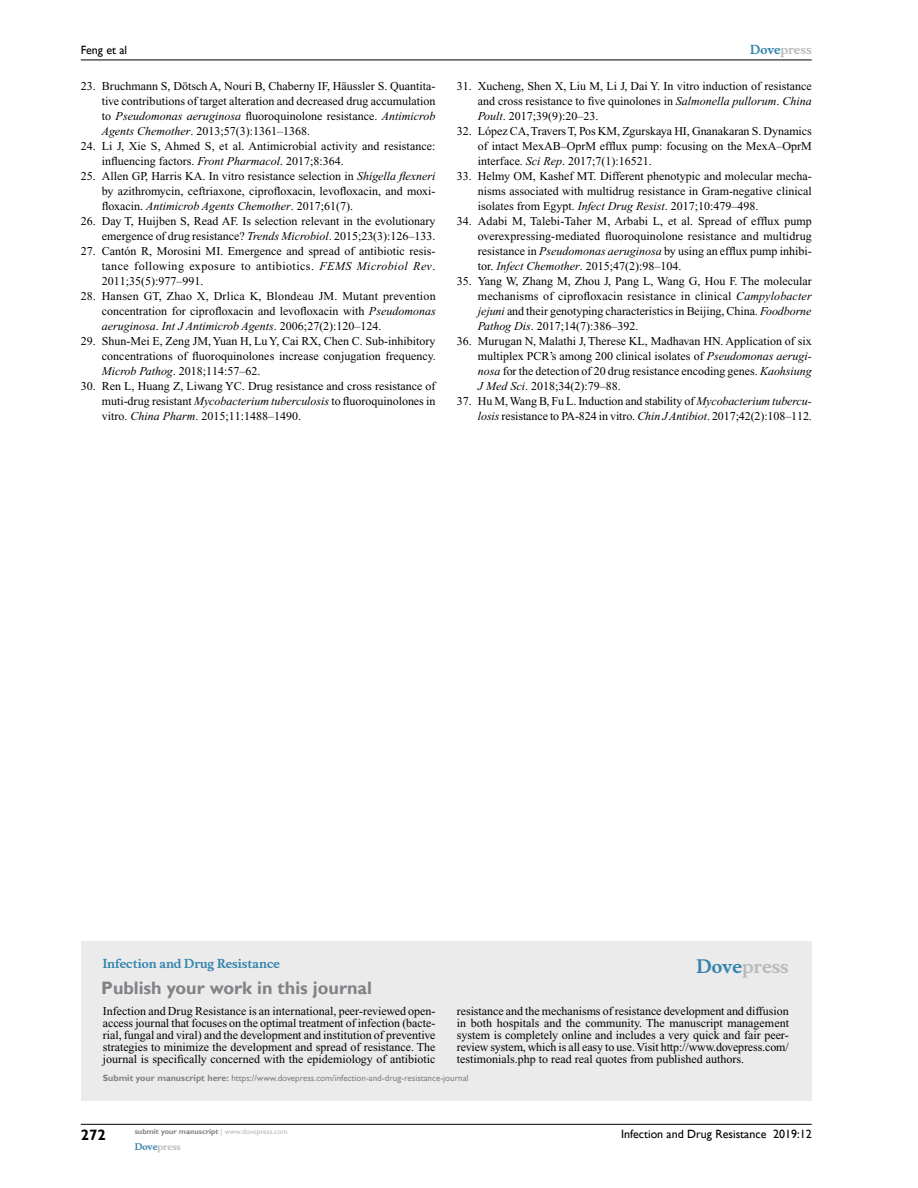
<style>
.page{position:relative;width:918px;height:1188px;background:#fff}
.page>*{position:absolute;margin:0;border:0;box-sizing:border-box;transform-origin:0 0}
.t1{font:700 18px "Gill Sans";color:#808285}
.t2{font:700 18px "Musee";color:#b8babc}
.t3{font:700 15px "Gill Sans";color:#000}
.t4{font:12px/15px "Times New Roman";color:#000;text-align:justify}
.t5{font:12px "Gill Sans";color:#000}
.t6{font:700 12px "Musee";color:#3785ad}
.t7{font:700 12px "Musee";color:#b8babc}
.t8{font:9px "Gill Sans";color:#808285}
.t9{font:700 9px "Musee";color:#b8babc}
.t10{font:700 7.5px "Gill Sans";color:#808285}
.s1{font-style:italic}
.s2{color:#3785ad}
.s3{font-weight:700}
.s4{font-weight:400;color:#b8babc}
</style>
<div class="page">
<div style="left:81px;top:941px;width:731px;height:160px;background:#ebebec"></div>
<hr style="left:81px;top:1124px;width:731px;height:1px;background:#000">
<hr style="left:81px;top:60px;width:731px;height:1px;background:#000">
<p class="t5" style="left:81px;top:43px;width:48px">Feng et al</p>
<p class="t4" style="left:102px;top:79px;width:335px;text-indent:-21px">23. Bruchmann S, Dötsch A, Nouri B, Chaberny IF, Häussler S. Quantita&shy;tive contributions of target alteration and decreased drug accumulation to <span class="s1">Pseudomonas aeruginosa</span> fluoroquinolone resistance. <span class="s1">Antimicrob Agents Chemother</span>. 2013;57(3):1361–1368.</p>
<p class="t4" style="left:102px;top:139px;width:335px;text-indent:-21px">24. Li J, Xie S, Ahmed S, et al. Antimicrobial activity and resistance: influencing factors. <span class="s1">Front Pharmacol</span>. 2017;8:364.</p>
<p class="t4" style="left:102px;top:169px;width:335px;text-indent:-21px">25. Allen GP, Harris KA. In vitro resistance selection in <span class="s1">Shigella flexneri </span>by azithromycin, ceftriaxone, ciprofloxacin, levofloxacin, and moxi&shy;floxacin. <span class="s1">Antimicrob Agents Chemother</span>. 2017;61(7).</p>
<p class="t4" style="left:81px;top:214px;width:356px;text-align:right">26. Day T, Huijben S, Read AF. Is selection relevant in the evolutionary emergence of drug resistance? <span class="s1">Trends Microbiol</span>. 2015;23(3):126–133.</p>
<p class="t4" style="left:102px;top:244px;width:335px;text-indent:-21px">27. Cantón R, Morosini MI. Emergence and spread of antibiotic resis&shy;tance following exposure to antibiotics. <span class="s1">FEMS Microbiol Rev</span>.<br>2011;35(5):977–991.</p>
<p class="t4" style="left:102px;top:289px;width:335px;text-indent:-21px">28. Hansen GT, Zhao X, Drlica K, Blondeau JM. Mutant prevention concentration for ciprofloxacin and levofloxacin with <span class="s1">Pseudomonas aeruginosa</span>. <span class="s1">Int J Antimicrob Agents</span>. 2006;27(2):120–124.</p>
<p class="t4" style="left:102px;top:334px;width:336px;text-indent:-21px">29. Shun-Mei E, Zeng JM, Yuan H, Lu Y, Cai RX, Chen C. Sub-inhibitory concentrations of fluoroquinolones increase conjugation frequency.<br><span class="s1">Microb Pathog</span>. 2018;114:57–62.</p>
<p class="t4" style="left:102px;top:379px;width:335px;text-indent:-21px">30. Ren L, Huang Z, Liwang YC. Drug resistance and cross resistance of muti-drug resistant <span class="s1">Mycobacterium tuberculosis</span> to fluoroquinolones in vitro. <span class="s1">China Pharm</span>. 2015;11:1488–1490.</p>
<p class="t7" style="left:750px;top:43px;width:63px"><span class="s2">Dove</span>press</p>
<p class="t4" style="left:478px;top:79px;width:335px;text-indent:-21px">31. Xucheng, Shen X, Liu M, Li J, Dai Y. In vitro induction of resistance and cross resistance to five quinolones in <span class="s1">Salmonella pullorum</span>. <span class="s1">China Poult</span>. 2017;39(9):20–23.</p>
<p class="t4" style="left:478px;top:124px;width:335px;text-indent:-21px">32. López CA, Travers T, Pos KM, Zgurskaya HI, Gnanakaran S. Dynamics of intact MexAB–OprM efflux pump: focusing on the MexA–OprM interface. <span class="s1">Sci Rep</span>. 2017;7(1):16521.</p>
<p class="t4" style="left:478px;top:169px;width:335px;text-indent:-21px">33. Helmy OM, Kashef MT. Different phenotypic and molecular mecha&shy;nisms associated with multidrug resistance in Gram-negative clinical isolates from Egypt. <span class="s1">Infect Drug Resist</span>. 2017;10:479–498.</p>
<p class="t4" style="left:478px;top:214px;width:336px;text-indent:-21px">34. Adabi M, Talebi-Taher M, Arbabi L, et al. Spread of efflux pump overexpressing-mediated fluoroquinolone resistance and multidrug resistance in <span class="s1">Pseudomonas aeruginosa</span> by using an efflux pump inhibi&shy;tor. <span class="s1">Infect Chemother</span>. 2015;47(2):98–104.</p>
<p class="t4" style="left:478px;top:274px;width:335px;text-indent:-21px">35. Yang W, Zhang M, Zhou J, Pang L, Wang G, Hou F. The molecular mechanisms of ciprofloxacin resistance in clinical <span class="s1">Campylobacter jejuni</span> and their genotyping characteristics in Beijing, China. <span class="s1">Foodborne Pathog Dis</span>. 2017;14(7):386–392.</p>
<p class="t4" style="left:478px;top:334px;width:335px;text-indent:-21px">36. Murugan N, Malathi J, Therese KL, Madhavan HN. Application of six multiplex PCR’s among 200 clinical isolates of <span class="s1">Pseudomonas aerugi&shy;nosa</span> for the detection of 20 drug resistance encoding genes. <span class="s1">Kaohsiung J Med Sci</span>. 2018;34(2):79–88.</p>
<p class="t4" style="left:457px;top:394px;width:357px;text-align:right">37. Hu M, Wang B, Fu L. Induction and stability of <span class="s1">Mycobacterium tubercu&shy;losis</span> resistance to PA-824 in vitro. <span class="s1">Chin J Antibiot</span>. 2017;42(2):108–112.</p>
<p class="t6" style="left:103px;top:956px;width:179px">Infection and Drug Resistance</p>
<h1 class="t1" style="left:101px;top:977px;width:272px">Publish your work in this journal</h1>
<h1 class="t2" style="left:697px;top:955px;width:94px"><span class="s2">Dove</span>press</h1>
<p class="t4" style="left:103px;top:1005px;width:334px;line-height:12px">Infection and Drug Resistance is an international, peer-reviewed open&shy;access journal that focuses on the optimal treatment of infection (bacte&shy;rial, fungal and viral) and the development and institution of preventive strategies to minimize the development and spread of resistance. The journal is specifically concerned with the epidemiology of antibiotic</p>
<p class="t4" style="left:457px;top:1005px;width:334px;line-height:12px">resistance and the mechanisms of resistance development and diffusion in both hospitals and the community. The manuscript management system is completely online and includes a very quick and fair peer&shy;review system, which is all easy to use. Visit http://www.dovepress.com/ testimonials.php to read real quotes from published authors.</p>
<p class="t8" style="left:103px;top:1072px;width:367px"><span class="s3">Submit your manuscript here:</span> https://www.dovepress.com/infection-and-drug-resistance-journal</p>
<p class="t3" style="left:81px;top:1126px;width:26px">272</p>
<p class="t10" style="left:135px;top:1127px;width:154px">submit your manuscript <span class="s4">| www.dovepress.com</span></p>
<p class="t9" style="left:135px;top:1141px;width:48px"><span class="s2">Dove</span>press</p>
<p class="t5" style="left:621px;top:1127px;width:192px">Infection and Drug Resistance 2019:12</p>
</div>
